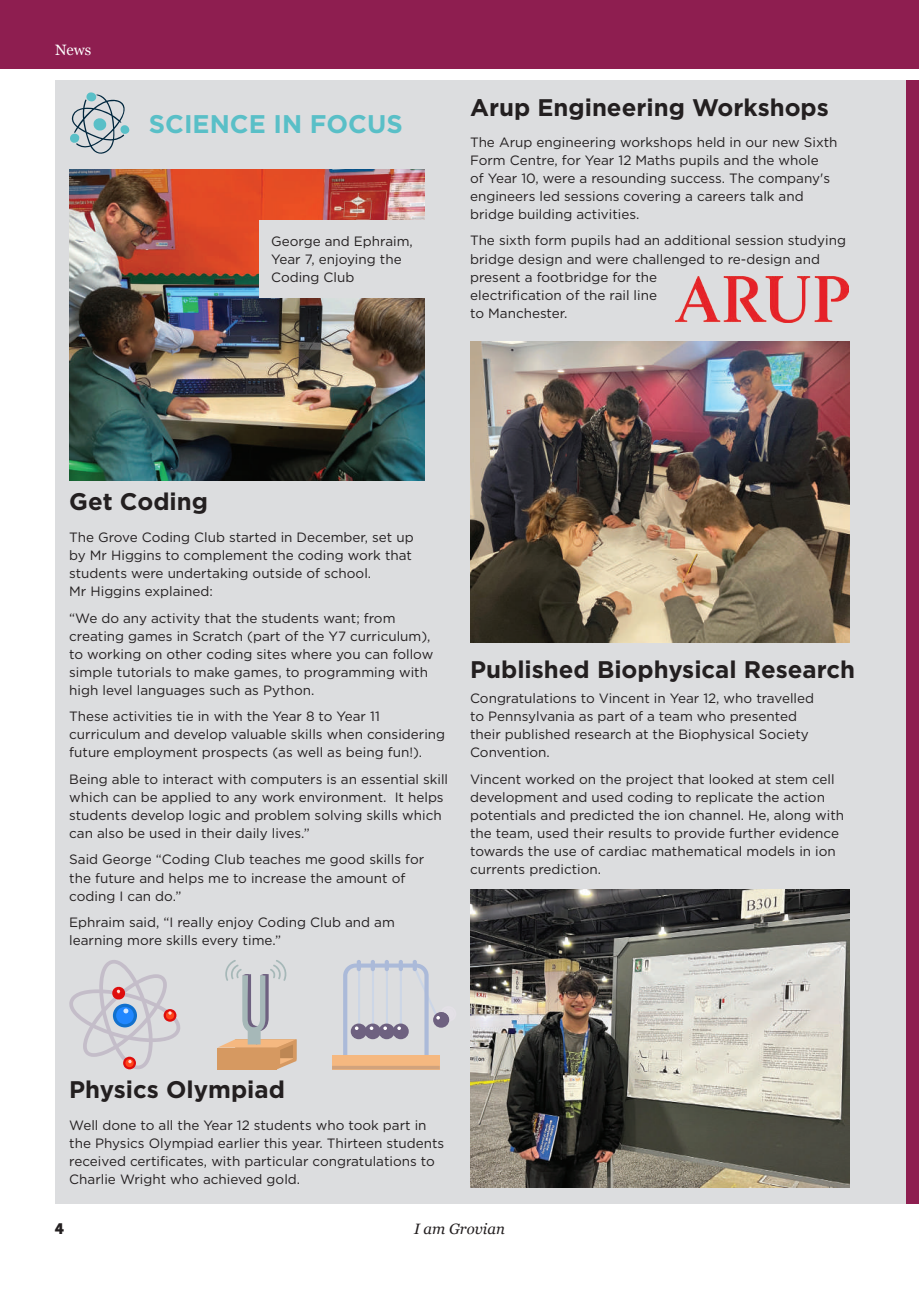
<style>
.page{position:relative;width:919px;height:1289px;background:#fff}
.page>*{position:absolute;margin:0;border:0;box-sizing:border-box;transform-origin:0 0}
.t1{font:700 25.5px "Gotham";color:#59bfc7}
.t2{font:700 24px "Gotham";color:#231f20}
.t3{font:italic 15px "Georgia";color:#231f20}
.t4{font:15px "Georgia";color:#fff}
.t5{font:15px "Museo 900";color:#231f20}
.t6{font:13.5px/18px "Gotham";color:#231f20}
</style>
<div class="page">
<div style="left:0;top:0;width:906px;height:68px;background:#8e1e50"></div>
<div style="left:906px;top:0;width:12px;height:68px;background:#8e1e50"></div>
<div style="left:55px;top:81px;width:851px;height:1122px;background:#dcdddf"></div>
<div style="left:906px;top:81px;width:12px;height:1122px;background:#8e1e50"></div>
<img style="left:470px;top:341px;width:379px;height:301px">
<img style="left:470px;top:889px;width:379px;height:298px">
<img style="left:69px;top:170px;width:355px;height:310px">
<div style="left:259px;top:220px;width:172px;height:78px;background:#dcdddf"></div>
<svg style="left:69px;top:960px;width:111px;height:109px"></svg>
<div style="left:332px;top:1054px;width:107px;height:15px;background:#f5b880"></div>
<svg style="left:332px;top:1066px;width:107px;height:3px"></svg>
<svg style="left:357px;top:959px;width:4px;height:12px"></svg>
<svg style="left:371px;top:959px;width:4px;height:12px"></svg>
<div style="left:384px;top:959px;width:5px;height:12px;background:#abbad9;border-radius:2px"></div>
<div style="left:398px;top:959px;width:5px;height:12px;background:#abbad9;border-radius:2px"></div>
<div style="left:412px;top:959px;width:5px;height:12px;background:#abbad9;border-radius:2px"></div>
<svg style="left:343px;top:963px;width:107px;height:94px"></svg>
<svg style="left:217px;top:960px;width:79px;height:109px"></svg>
<svg style="left:70px;top:92px;width:60px;height:62px"></svg>
<img style="left:675px;top:277px;width:173px;height:46px">
<p class="t4" style="left:55px;top:39px;width:38px">News</p>
<h1 class="t1" style="left:149px;top:107px;width:255px">SCIENCE IN FOCUS</h1>
<p class="t6" style="left:271px;top:232px;width:143px">George and Ephraim,<br>Year 7, enjoying the<br>Coding Club</p>
<h2 class="t2" style="left:470px;top:92px;width:360px">Arup Engineering Workshops</h2>
<p class="t6" style="left:470px;top:133px;width:369px">The Arup engineering workshops held in our new Sixth Form Centre, for Year 12 Maths pupils and the whole<br>of Year 10, were a resounding success. The company's engineers led sessions covering a careers talk and bridge building activities.</p>
<p class="t6" style="left:470px;top:231px;width:377px">The sixth form pupils had an additional session studying bridge design and were challenged to re-design and present a footbridge for the<br>electrification of the rail line<br>to Manchester.</p>
<h2 class="t2" style="left:69px;top:486px;width:140px">Get Coding</h2>
<p class="t6" style="left:69px;top:528px;width:346px">The Grove Coding Club started in December, set up by Mr Higgins to complement the coding work that students were undertaking outside of school.<br>Mr Higgins explained:</p>
<p class="t6" style="left:69px;top:608px;width:365px">“We do any activity that the students want; from creating games in Scratch (part of the Y7 curriculum), to working on other coding sites where you can follow simple tutorials to make games, to programming with high level languages such as Python.</p>
<p class="t6" style="left:69px;top:707px;width:377px">These activities tie in with the Year 8 to Year 11 curriculum and develop valuable skills when considering future employment prospects (as well as being fun!).</p>
<p class="t6" style="left:69px;top:769px;width:380px">Being able to interact with computers is an essential skill which can be applied to any work environment. It helps students develop logic and problem solving skills which can also be used in their daily lives.”</p>
<p class="t6" style="left:69px;top:850px;width:356px">Said George “Coding Club teaches me good skills for the future and helps me to increase the amount of coding I can do.”</p>
<p class="t6" style="left:69px;top:913px;width:327px">Ephraim said, “I really enjoy Coding Club and am learning more skills every time.”</p>
<h2 class="t2" style="left:470px;top:653px;width:386px">Published Biophysical Research</h2>
<p class="t6" style="left:470px;top:689px;width:345px">Congratulations to Vincent in Year 12, who travelled to Pennsylvania as part of a team who presented their published research at the Biophysical Society Convention.</p>
<p class="t6" style="left:470px;top:769px;width:375px">Vincent worked on the project that looked at stem cell development and used coding to replicate the action potentials and predicted the ion channel. He, along with the team, used their results to provide further evidence towards the use of cardiac mathematical models in ion currents prediction.</p>
<h2 class="t2" style="left:69px;top:1073px;width:217px">Physics Olympiad</h2>
<p class="t6" style="left:69px;top:1116px;width:376px">Well done to all the Year 12 students who took part in the Physics Olympiad earlier this year. Thirteen students received certificates, with particular congratulations to Charlie Wright who achieved gold.</p>
<p class="t5" style="left:55px;top:1219px;width:11px">4</p>
<p class="t3" style="left:414px;top:1217px;width:92px">I am Grovian</p>
</div>
